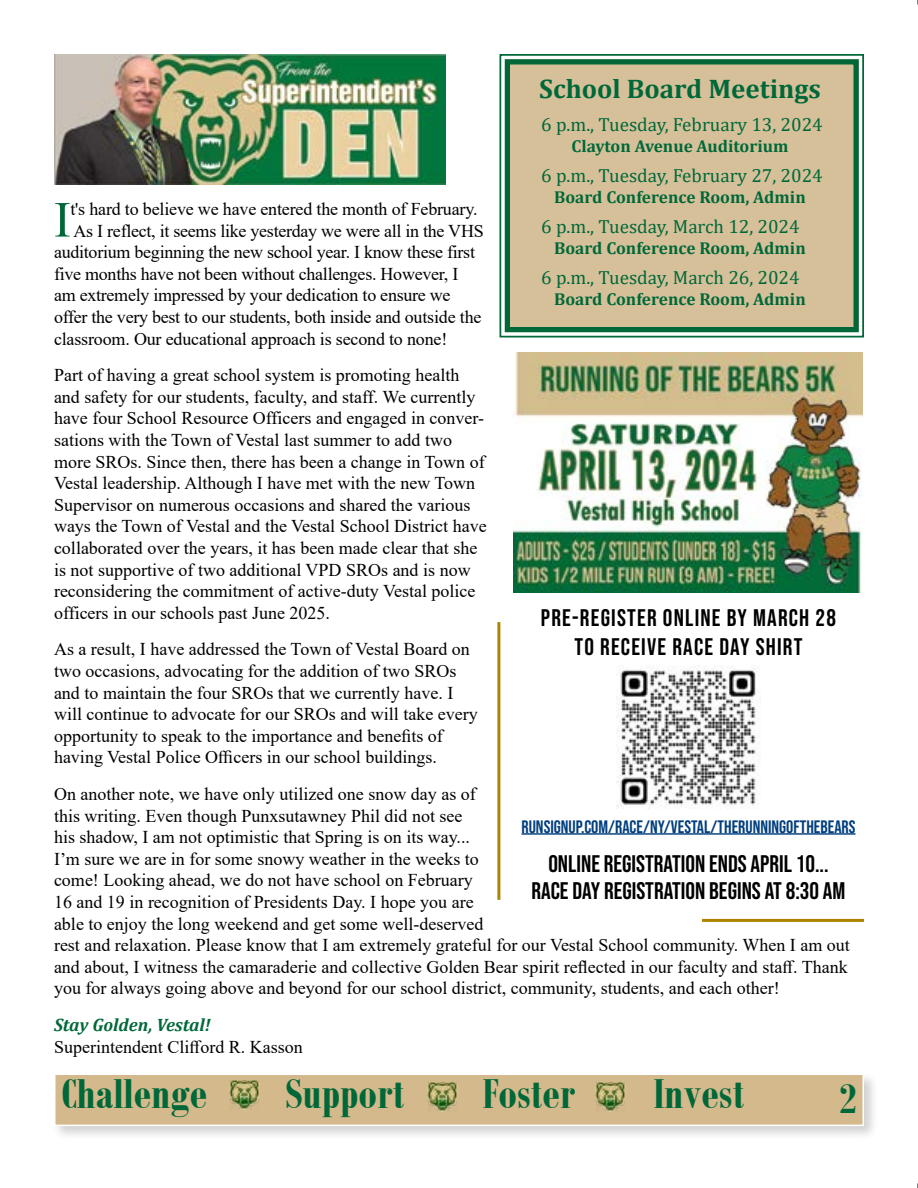
<style>
.page{position:relative;width:918px;height:1188px;background:#fff}
.page>*{position:absolute;margin:0;border:0;box-sizing:border-box;transform-origin:0 0}
.t1{font:50.55px "Times New Roman";color:#006838}
.t2{font:700 45px "Bodoni MT Condensed";color:#006838}
.t3{font:700 27px "Cambria";color:#006838}
.t4{font:24px/27px "Bebas Neue";color:#000;text-align:center}
.t5{font:24px/28.8px "Bebas Neue";letter-spacing:.05em;color:#000;text-align:center}
.t6{font:19.05px "Cambria";color:#006838}
.t7{font:18px/21.6px "Times New Roman";color:#000}
.t8{font:18px "Bebas Neue";color:#003e7e}
.t9{font:italic 700 18px "Cambria";color:#006838}
.t10{font:700 17.25px "Cambria";color:#006838}
</style>
<div class="page">
<svg style="left:499px;top:54px;width:365px;height:284px;background:#d2c09c"></svg>
<div style="left:505px;top:59px;width:354px;height:273px;border:5px solid #006838"></div>
<hr style="left:497px;top:622px;width:3px;height:278px;background:#ac8400">
<div style="left:52px;top:1071px;width:827px;height:69px;background:#000;opacity:.18"></div>
<div style="left:55px;top:1074px;width:808px;height:51px;background:#d3b98c"></div>
<div style="left:54px;top:1074px;width:810px;height:52px;border:2px solid #fff"></div>
<img style="left:230px;top:1080px;width:30px;height:30px">
<img style="left:427px;top:1082px;width:30px;height:30px">
<img style="left:596px;top:1082px;width:30px;height:30px">
<img style="left:513px;top:353px;width:349px;height:239px">
<hr style="left:702px;top:919px;width:162px;height:3px;background:#ac8400">
<img style="left:54px;top:54px;width:392px;height:131px">
<img style="left:617px;top:665px;width:142px;height:143px">
<hr style="left:521px;top:833px;width:335px;height:2px;background:#003e7e">
<h3 class="t3" style="left:539px;top:70px;width:283px">School Board Meetings</h3>
<p class="t6" style="left:541px;top:113px;width:283px">6 p.m., Tuesday, February 13, 2024</p>
<p class="t10" style="left:572px;top:134px;width:218px">Clayton Avenue Auditorium</p>
<p class="t6" style="left:541px;top:164px;width:283px">6 p.m., Tuesday, February 27, 2024</p>
<p class="t10" style="left:554px;top:185px;width:253px">Board Conference Room, Admin</p>
<p class="t6" style="left:541px;top:215px;width:260px">6 p.m., Tuesday, March 12, 2024</p>
<p class="t10" style="left:554px;top:236px;width:253px">Board Conference Room, Admin</p>
<p class="t6" style="left:541px;top:266px;width:260px">6 p.m., Tuesday, March 26, 2024</p>
<p class="t10" style="left:554px;top:287px;width:253px">Board Conference Room, Admin</p>
<h1 class="t1" style="left:54px;top:184px;width:18px">I</h1>
<p class="t7" style="left:70px;top:198px;width:409px">t's hard to believe we have entered the month of February.</p>
<p class="t7" style="left:74px;top:219px;width:412px">As I reflect, it seems like yesterday we were all in the VHS</p>
<p class="t7" style="left:54px;top:241px;width:423px">auditorium beginning the new school year. I know these first</p>
<p class="t7" style="left:54px;top:262px;width:406px">five months have not been without challenges. However, I</p>
<p class="t7" style="left:54px;top:284px;width:398px">am extremely impressed by your dedication to ensure we</p>
<p class="t7" style="left:54px;top:306px;width:429px">offer the very best to our students, both inside and outside the</p>
<p class="t7" style="left:54px;top:327px;width:395px">classroom. Our educational approach is second to none!</p>
<p class="t7" style="left:54px;top:364px;width:434px">Part of having a great school system is promoting health and safety for our students, faculty, and staff. We currently have four School Resource Officers and engaged in conver&shy;sations with the Town of Vestal last summer to add two more SROs. Since then, there has been a change in Town of Vestal leadership. Although I have met with the new Town Supervisor on numerous occasions and shared the various ways the Town of Vestal and the Vestal School District have collaborated over the years, it has been made clear that she is not supportive of two additional VPD SROs and is now reconsidering the commitment of active-duty Vestal police officers in our schools past June 2025.</p>
<p class="t7" style="left:54px;top:638px;width:425px">As a result, I have addressed the Town of Vestal Board on two occasions, advocating for the addition of two SROs and to maintain the four SROs that we currently have. I will continue to advocate for our SROs and will take every opportunity to speak to the importance and benefits of having Vestal Police Officers in our school buildings.</p>
<p class="t7" style="left:54px;top:783px;width:797px">On another note, we have only utilized one snow day as of<br>this writing. Even though Punxsutawney Phil did not see<br>his shadow, I am not optimistic that Spring is on its way...<br>I’m sure we are in for some snowy weather in the weeks to<br>come! Looking ahead, we do not have school on February<br>16 and 19 in recognition of Presidents Day. I hope you are<br>able to enjoy the long weekend and get some well-deserved<br>rest and relaxation. Please know that I am extremely grateful for our Vestal School community. When I am out and about, I witness the camaraderie and collective Golden Bear spirit reflected in our faculty and staff. Thank you for always going above and beyond for our school district, community, students, and each other!</p>
<p class="t9" style="left:54px;top:1012px;width:158px">Stay Golden, Vestal!</p>
<p class="t7" style="left:54px;top:1035px;width:250px">Superintendent Clifford R. Kasson</p>
<h3 class="t5" style="left:541px;top:603px;width:297px">PRE-REGISTER ONLINE BY MARCH 28<br>TO RECEIVE RACE DAY SHIRT</h3>
<p class="t8" style="left:521px;top:816px;width:336px">RUNSIGNUP.COM/RACE/NY/VESTAL/THERUNNINGOFTHEBEARS</p>
<h3 class="t4" style="left:532px;top:849px;width:315px">ONLINE REGISTRATION ENDS APRIL 10...<br>RACE DAY REGISTRATION BEGINS AT 8:30 AM</h3>
<h2 class="t2" style="left:62px;top:1067px;width:147px">Challenge</h2>
<h2 class="t2" style="left:285px;top:1067px;width:121px">Support</h2>
<h2 class="t2" style="left:482px;top:1067px;width:94px">Foster</h2>
<h2 class="t2" style="left:653px;top:1067px;width:92px">Invest</h2>
<h2 class="t2" style="left:839px;top:1072px;width:19px">2</h2>
</div>
